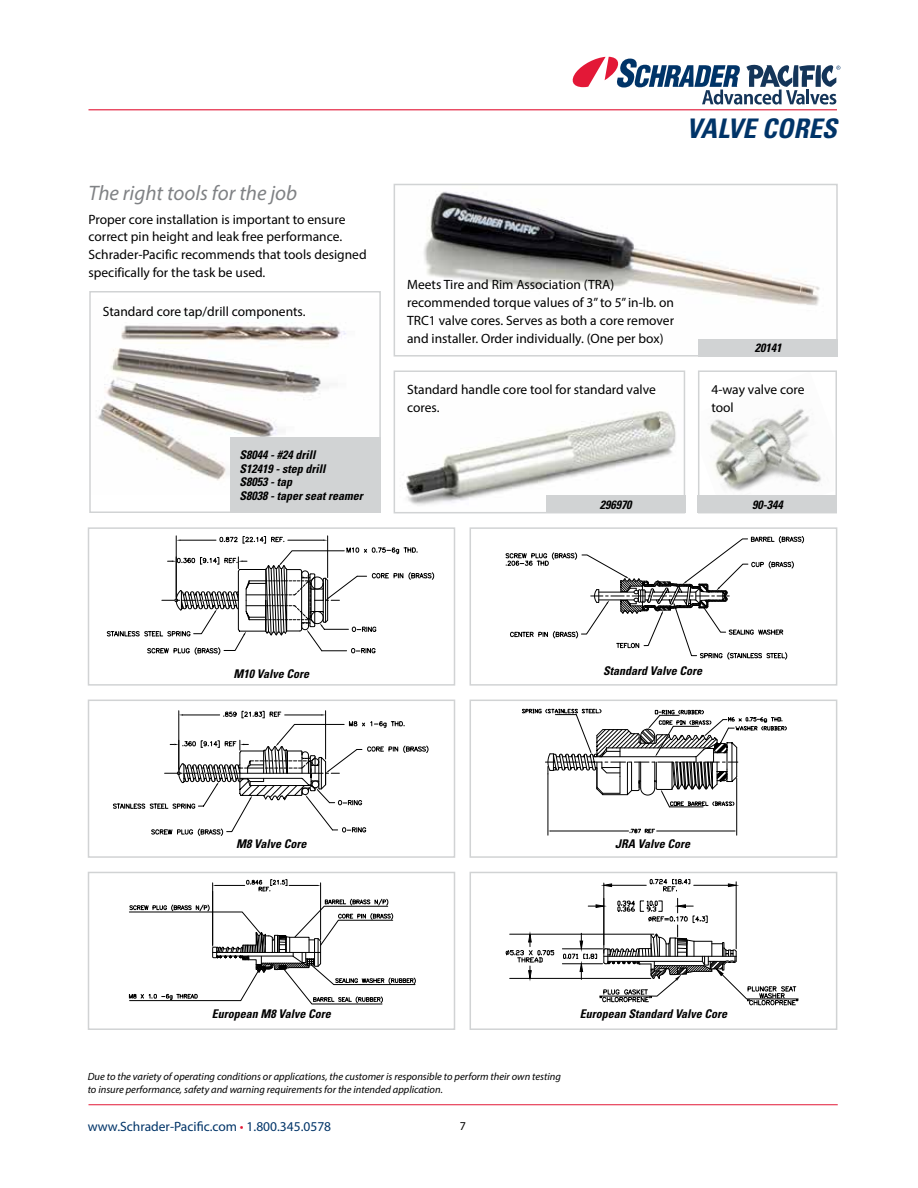
<style>
.page{position:relative;width:918px;height:1188px;background:#fff}
.page>*{position:absolute;margin:0;border:0;box-sizing:border-box;transform-origin:0 0}
.t1{font:italic 700 condensed 27px "Univers LT";color:#003468}
.t2{font:italic 21px "Myriad Pro";color:#808285}
.t3{font:13.5px/18px "Myriad Pro";color:#000}
.t4{font:13.5px "Myriad Pro";color:#003468}
.t5{font:italic 700 condensed 12px/13.5px "Univers LT";color:#000}
.t6{font:12px "Myriad Pro";color:#000}
.t7{font:italic 10.5px/13.5px "Myriad Pro";color:#000}
.s1{color:#e31837}
</style>
<div class="page">
<hr style="left:88px;top:1104px;width:750px;height:1px;background:#e31837">
<svg style="left:572px;top:57px;width:268px;height:48px"></svg>
<hr style="left:88px;top:109px;width:749px;height:1px;background:#e31837">
<img style="left:96px;top:322px;width:250px;height:159px">
<svg style="left:107px;top:536px;width:327px;height:119px"></svg>
<div style="left:88px;top:527px;width:367px;height:159px;border:2px solid #d1d3d4"></div>
<svg style="left:506px;top:536px;width:298px;height:124px"></svg>
<div style="left:470px;top:527px;width:367px;height:159px;border:2px solid #d1d3d4"></div>
<div style="left:88px;top:700px;width:367px;height:158px;border:2px solid #d1d3d4"></div>
<svg style="left:113px;top:711px;width:316px;height:125px"></svg>
<div style="left:470px;top:700px;width:367px;height:158px;border:2px solid #d1d3d4"></div>
<hr style="left:548px;top:774px;width:1px;height:61px;background:#000">
<hr style="left:736px;top:778px;width:1px;height:57px;background:#000">
<hr style="left:550px;top:831px;width:79px;height:1px;background:#000">
<hr style="left:657px;top:831px;width:77px;height:1px;background:#000">
<svg style="left:630px;top:829px;width:25px;height:5px"></svg>
<hr style="left:669px;top:807px;width:34px;height:1px;background:#000">
<svg style="left:521px;top:708px;width:266px;height:99px"></svg>
<div style="left:88px;top:872px;width:367px;height:158px;border:2px solid #d1d3d4"></div>
<hr style="left:212px;top:883px;width:1px;height:63px;background:#000">
<hr style="left:320px;top:883px;width:1px;height:57px;background:#000">
<hr style="left:215px;top:885px;width:30px;height:1px;background:#000">
<svg style="left:246px;top:879px;width:75px;height:13px"></svg>
<svg style="left:129px;top:898px;width:287px;height:106px"></svg>
<img style="left:424px;top:191px;width:396px;height:163px">
<div style="left:394px;top:184px;width:444px;height:173px;border:2px solid #d1d3d4"></div>
<div style="left:699px;top:339px;width:139px;height:18px;background:#d1d3d4"></div>
<div style="left:230px;top:437px;width:151px;height:75px;background:#d1d3d4"></div>
<div style="left:470px;top:872px;width:367px;height:158px;border:2px solid #d1d3d4"></div>
<hr style="left:562px;top:949px;width:41px;height:1px;background:#000">
<hr style="left:562px;top:964px;width:41px;height:1px;background:#000">
<hr style="left:510px;top:934px;width:144px;height:1px;background:#000">
<hr style="left:510px;top:978px;width:141px;height:1px;background:#000">
<svg style="left:506px;top:933px;width:48px;height:46px"></svg>
<hr style="left:604px;top:883px;width:1px;height:70px;background:#000">
<hr style="left:736px;top:882px;width:1px;height:67px;background:#000">
<hr style="left:612px;top:885px;width:34px;height:1px;background:#000">
<hr style="left:694px;top:885px;width:34px;height:1px;background:#000">
<svg style="left:603px;top:883px;width:9px;height:4px"></svg>
<svg style="left:728px;top:883px;width:9px;height:4px"></svg>
<svg style="left:650px;top:879px;width:40px;height:13px"></svg>
<svg style="left:563px;top:898px;width:236px;height:108px"></svg>
<img style="left:710px;top:409px;width:111px;height:82px">
<img style="left:406px;top:411px;width:270px;height:95px">
<div style="left:698px;top:495px;width:139px;height:18px;background:#d1d3d4"></div>
<div style="left:394px;top:371px;width:291px;height:142px;border:2px solid #d1d3d4"></div>
<div style="left:546px;top:495px;width:139px;height:18px;background:#d1d3d4"></div>
<div style="left:698px;top:370px;width:139px;height:143px;border:2px solid #d1d3d4"></div>
<div style="left:89px;top:291px;width:292px;height:222px;border:2px solid #d1d3d4"></div>
<h2 class="t2" style="left:88px;top:179px;width:210px">The right tools for the job</h2>
<p class="t3" style="left:88px;top:210px;width:280px">Proper core installation is important to ensure correct pin height and leak free performance.<br>Schrader-Pacific recommends that tools designed specifically for the task be used.</p>
<p class="t3" style="left:103px;top:302px;width:204px">Standard core tap/drill components.</p>
<p class="t5" style="left:239px;top:448px;width:125px">S8044 - #24 drill<br>S12419 - step drill<br>S8053 - tap<br>S8038 - taper seat reamer</p>
<h1 class="t1" style="left:687px;top:112px;width:152px">VALVE CORES</h1>
<p class="t3" style="left:407px;top:276px;width:269px">Meets Tire and Rim Association (TRA) recommended torque values of 3” to 5” in-lb. on TRC1 valve cores. Serves as both a core remover and installer. Order individually. (One per box)</p>
<p class="t5" style="left:755px;top:341px;width:28px">20141</p>
<p class="t3" style="left:407px;top:380px;width:250px">Standard handle core tool for standard valve cores.</p>
<p class="t3" style="left:711px;top:381px;width:95px">4-way valve core tool</p>
<p class="t5" style="left:600px;top:498px;width:33px">296970</p>
<p class="t5" style="left:752px;top:498px;width:32px">90-344</p>
<p class="t5" style="left:234px;top:667px;width:77px">M10 Valve Core</p>
<p class="t5" style="left:603px;top:664px;width:100px">Standard Valve Core</p>
<p class="t5" style="left:236px;top:837px;width:72px">M8 Valve Core</p>
<p class="t5" style="left:615px;top:837px;width:76px">JRA Valve Core</p>
<p class="t5" style="left:212px;top:1006px;width:120px">European M8 Valve Core</p>
<p class="t5" style="left:580px;top:1006px;width:149px">European Standard Valve Core</p>
<p class="t7" style="left:88px;top:1069px;width:475px">Due to the variety of operating conditions or applications, the customer is responsible to perform their own testing to insure performance, safety and warning requirements for the intended application.</p>
<p class="t4" style="left:88px;top:1118px;width:245px">www.Schrader-Pacific.com <span class="s1">•</span> 1.800.345.0578</p>
<p class="t6" style="left:460px;top:1118px;width:8px">7</p>
</div>
